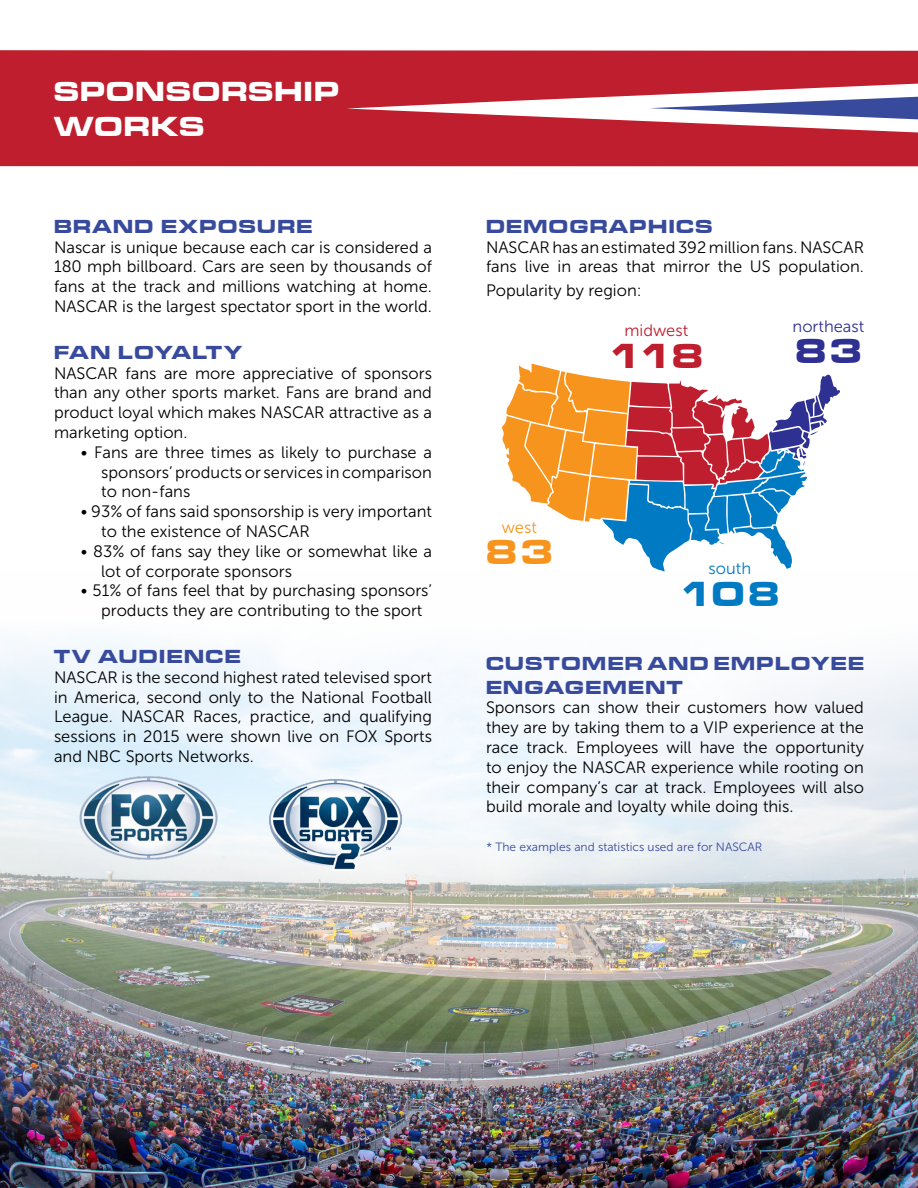
<style>
.page{position:relative;width:918px;height:1188px;background:#fff}
.page>*{position:absolute;margin:0;border:0;box-sizing:border-box;transform-origin:0 0}
.t1{font:36px "Microgramma Becker Bold Extd";color:#be1e2d}
.t2{font:36px "Microgramma Becker Bold Extd";color:#007ac2}
.t3{font:36px "Microgramma Becker Bold Extd";color:#f7941e}
.t4{font:36px "Microgramma Becker Bold Extd";color:#2e3092}
.t5{font:28.5px/34.2px "Microgramma Becker Bold Extd";letter-spacing:.05em;color:#fff}
.t6{font:19.5px/23.4px "Microgramma Becker Bold Extd";letter-spacing:.08em;color:#384a9c}
.t7{font:16.5px/19.8px "Museo Sans 300";color:#000;text-align:justify}
.t8{font:16.5px "Museo Sans 300";color:#2e3092}
.t9{font:16.5px "Museo Sans 300";color:#be1e2d}
.t10{font:16.5px "Museo Sans 300";color:#007ac2}
.t11{font:16.5px "Museo Sans 300";color:#f7941e}
.t12{font:12px "Museo Sans 300";color:#384a9c}
</style>
<div class="page">
<div style="left:0;top:50px;width:649px;height:116px;background:#be1e2d"></div>
<svg style="left:649px;top:50px;width:269px;height:116px"></svg>
<img style="left:0;top:639px;width:918px;height:549px">
<svg style="left:502px;top:364px;width:338px;height:208px"></svg>
<img style="left:80px;top:777px;width:138px;height:83px">
<img style="left:269px;top:780px;width:132px;height:90px">
<h2 class="t5" style="left:54px;top:74px;width:286px">SPONSORSHIP<br>WORKS</h2>
<p class="t6" style="left:54px;top:214px;width:260px">BRAND EXPOSURE</p>
<p class="t7" style="left:54px;top:237px;width:380px">Nascar is unique because each car is considered a 180 mph billboard. Cars are seen by thousands of fans at the track and millions watching at home.<br>NASCAR is the largest spectator sport in the world.</p>
<p class="t6" style="left:54px;top:340px;width:190px">FAN LOYALTY</p>
<p class="t7" style="left:54px;top:363px;width:380px">NASCAR fans are more appreciative of sponsors than any other sports market. Fans are brand and product loyal which makes NASCAR attractive as a marketing option.</p>
<p class="t7" style="left:101px;top:442px;width:332px;text-indent:-20px">• Fans are three times as likely to purchase a sponsors’ products or services in comparison to non-fans</p>
<p class="t7" style="left:101px;top:502px;width:332px;text-indent:-20px">• 93% of fans said sponsorship is very important to the existence of NASCAR</p>
<p class="t7" style="left:101px;top:541px;width:332px;text-indent:-20px">• 83% of fans say they like or somewhat like a lot of corporate sponsors</p>
<p class="t7" style="left:101px;top:581px;width:332px;text-indent:-20px">• 51% of fans feel that by purchasing sponsors’ products they are contributing to the sport</p>
<p class="t6" style="left:54px;top:644px;width:188px">TV AUDIENCE</p>
<p class="t7" style="left:54px;top:667px;width:380px">NASCAR is the second highest rated televised sport in America, second only to the National Football League. NASCAR Races, practice, and qualifying sessions in 2015 were shown live on FOX Sports and NBC Sports Networks.</p>
<p class="t6" style="left:486px;top:214px;width:228px">DEMOGRAPHICS</p>
<p class="t7" style="left:486px;top:237px;width:380px">NASCAR has an estimated 392 million fans. NASCAR fans live in areas that mirror the US population.</p>
<p class="t7" style="left:486px;top:280px;width:157px">Popularity by region:</p>
<p class="t9" style="left:624px;top:322px;width:65px">midwest</p>
<h1 class="t1" style="left:609px;top:331px;width:96px">118</h1>
<p class="t8" style="left:793px;top:317px;width:73px">northeast</p>
<h1 class="t4" style="left:794px;top:327px;width:70px">83</h1>
<p class="t11" style="left:502px;top:518px;width:37px">west</p>
<h1 class="t3" style="left:485px;top:528px;width:70px">83</h1>
<p class="t10" style="left:709px;top:560px;width:44px">south</p>
<h1 class="t2" style="left:680px;top:569px;width:102px">108</h1>
<p class="t6" style="left:486px;top:651px;width:379px">CUSTOMER AND EMPLOYEE<br>ENGAGEMENT</p>
<p class="t7" style="left:486px;top:698px;width:380px">Sponsors can show their customers how valued they are by taking them to a VIP experience at the race track. Employees will have the opportunity to enjoy the NASCAR experience while rooting on their company’s car at track. Employees will also build morale and loyalty while doing this.</p>
<p class="t12" style="left:486px;top:841px;width:278px">* The examples and statistics used are for NASCAR</p>
</div>
